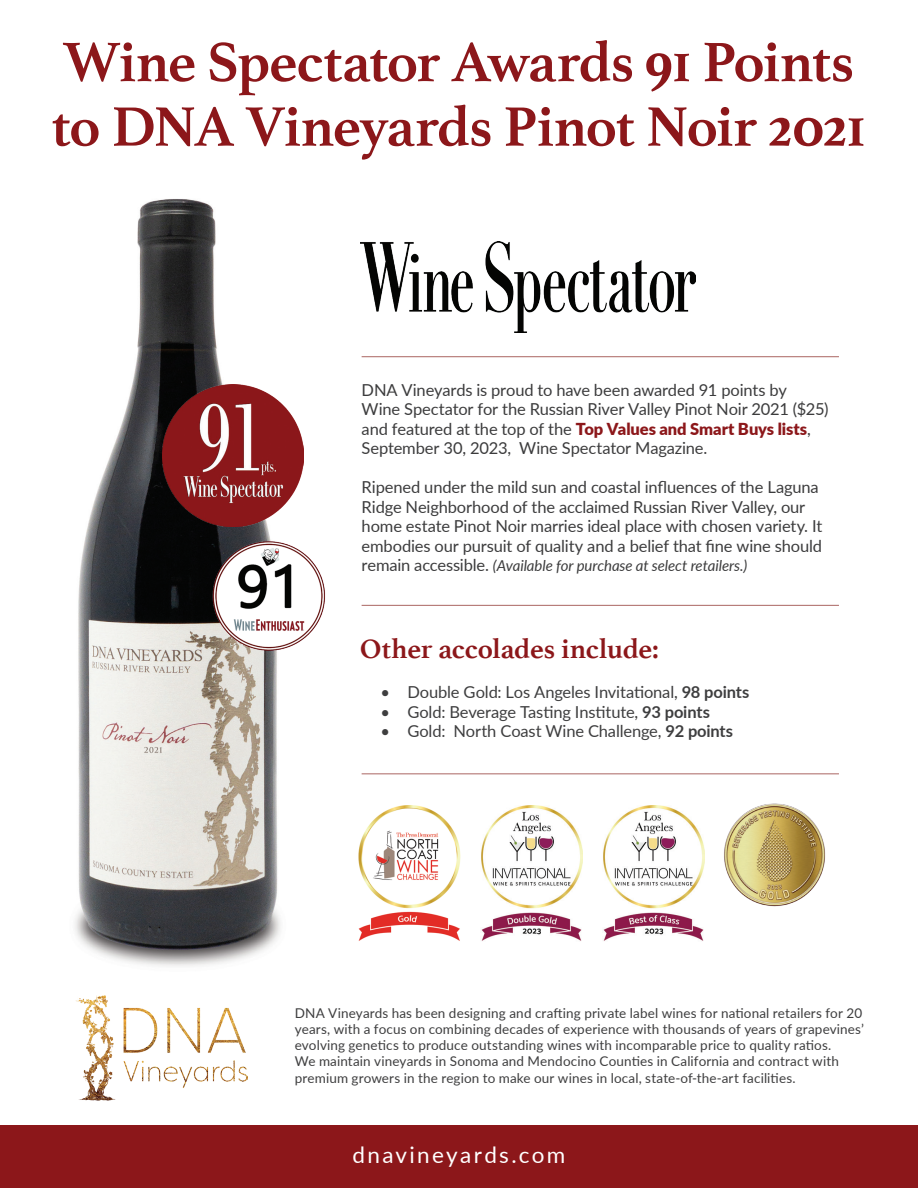
<style>
.page{position:relative;width:918px;height:1188px;background:#fff}
.page>*{position:absolute;margin:0;border:0;box-sizing:border-box;transform-origin:0 0}
.t1{font:700 58.5px/64.5px "Athelas";letter-spacing:-.025em;color:#8c171a}
.t2{font:700 28.5px "Athelas";letter-spacing:-.01em;color:#8c171a}
.t3{font:22.5px "Lato";letter-spacing:.105em;color:#fff}
.t4{font:16.5px/19.5px "Lato";letter-spacing:-.01em;color:#3c3c3d}
.t5{font:16.5px "Lato";letter-spacing:-.01em;color:#3e3e3f}
.t6{font:italic 15px "Lato";letter-spacing:-.005em;color:#3c3c3d}
.t7{font:13.5px/16.2px "Lato";letter-spacing:.01em;color:#3e3e3f}
.s1{font-weight:900;color:#8c171a}
.s2{font-style:normal;font-size:16.5px}
.s3{font-weight:700}
</style>
<div class="page">
<img style="left:75px;top:199px;width:206px;height:767px">
<div style="left:0;top:1125px;width:918px;height:63px;background:#8c171a"></div>
<img style="left:75px;top:995px;width:173px;height:106px">
<img style="left:360px;top:241px;width:335px;height:91px">
<img style="left:359px;top:805px;width:102px;height:136px">
<img style="left:481px;top:805px;width:101px;height:136px">
<img style="left:603px;top:805px;width:101px;height:136px">
<img style="left:724px;top:803px;width:102px;height:104px">
<hr style="left:362px;top:605px;width:477px;height:1px;background:#aa6562">
<hr style="left:362px;top:356px;width:477px;height:1px;background:#aa6562">
<hr style="left:362px;top:774px;width:477px;height:1px;background:#aa6562">
<img style="left:162px;top:385px;width:142px;height:141px">
<img style="left:212px;top:540px;width:113px;height:110px">
<h1 class="t1" style="left:51px;top:28px;width:816px">Wine Spectator Awards 91 Points to DNA Vineyards Pinot Noir 2021</h1>
<p class="t4" style="left:362px;top:379px;width:469px">DNA Vineyards is proud to have been awarded 91 points by Wine Spectator for the Russian River Valley Pinot Noir 2021 ($25) and featured at the top of the <span class="s1">Top Values and Smart Buys lists</span>, September 30, 2023, Wine Spectator Magazine.</p>
<p class="t4" style="left:362px;top:477px;width:462px">Ripened under the mild sun and coastal influences of the Laguna Ridge Neighborhood of the acclaimed Russian River Valley, our home estate Pinot Noir marries ideal place with chosen variety. It embodies our pursuit of quality and a belief that fine wine should</p>
<p class="t6" style="left:362px;top:555px;width:387px"><span class="s2">remain accessible.</span> (Available for purchase at select retailers.)</p>
<h2 class="t2" style="left:360px;top:625px;width:300px">Other accolades include:</h2>
<p class="t5" style="left:380px;top:681px;width:371px">• Double Gold: Los Angeles Invitational, <span class="s3">98 points</span></p>
<p class="t5" style="left:380px;top:700px;width:331px">• Gold: Beverage Tasting Institute, <span class="s3">93 points</span></p>
<p class="t5" style="left:380px;top:720px;width:354px">• Gold: North Coast Wine Challenge, <span class="s3">92 points</span></p>
<p class="t7" style="left:295px;top:1004px;width:571px">DNA Vineyards has been designing and crafting private label wines for national retailers for 20 years, with a focus on combining decades of experience with thousands of years of grapevines’ evolving genetics to produce outstanding wines with incomparable price to quality ratios.<br>We maintain vineyards in Sonoma and Mendocino Counties in California and contract with premium growers in the region to make our wines in local, state-of-the-art facilities.</p>
<h3 class="t3" style="left:353px;top:1138px;width:214px">dnavineyards.com</h3>
</div>
